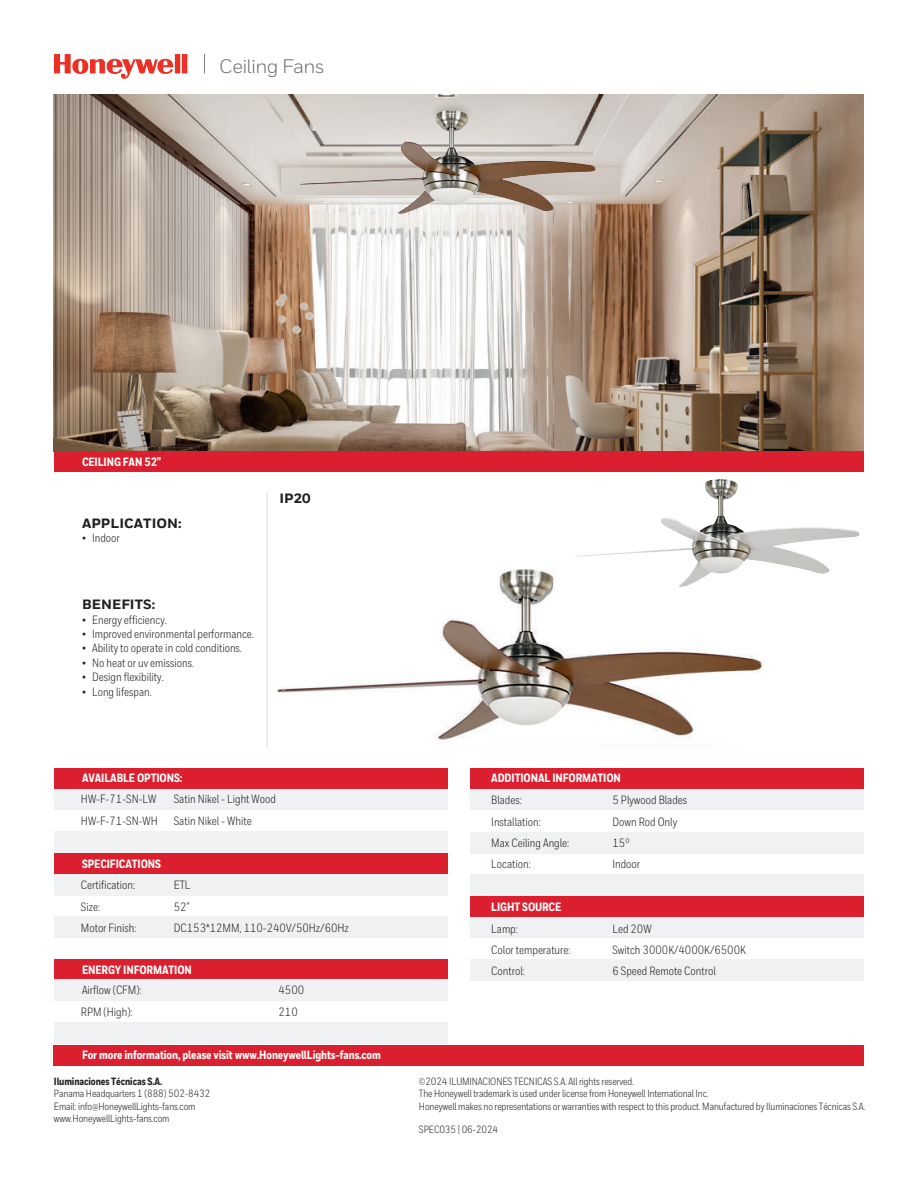
<style>
.page{position:relative;width:918px;height:1188px;background:#fff}
.page>*{position:absolute;margin:0;border:0;box-sizing:border-box;transform-origin:0 0}
.t1{font:19.5px "Honeywell Sans";letter-spacing:-.035em;color:#6c6d70}
.t2{font:800 13.5px "Honeywell Sans";letter-spacing:.005em;color:#231f20}
.t3{font:12px "Honeywell Cond";color:#231f20}
.t4{font:800 12px "Honeywell Cond";letter-spacing:-.01em;color:#fff}
.t5{font:10.5px/12.6px "Honeywell Cond";letter-spacing:-.01em;color:#231f20}
.t6{font:800 10.5px "Honeywell Cond";letter-spacing:-.01em;color:#231f20}
</style>
<div class="page">
<img style="left:54px;top:95px;width:810px;height:356px">
<img style="left:382px;top:94px;width:140px;height:16px">
<div style="left:54px;top:917px;width:393px;height:21px;background:#f0f1f2"></div>
<div style="left:54px;top:959px;width:393px;height:21px;background:#dc1f2e"></div>
<div style="left:54px;top:1023px;width:393px;height:21px;background:#f0f1f2"></div>
<div style="left:471px;top:960px;width:393px;height:21px;background:#f0f1f2"></div>
<div style="left:54px;top:979px;width:393px;height:22px;background:#f0f1f2"></div>
<div style="left:471px;top:917px;width:393px;height:21px;background:#f0f1f2"></div>
<div style="left:54px;top:874px;width:393px;height:21px;background:#f0f1f2"></div>
<div style="left:54px;top:832px;width:393px;height:21px;background:#f0f1f2"></div>
<div style="left:54px;top:788px;width:393px;height:22px;background:#f0f1f2"></div>
<div style="left:54px;top:768px;width:393px;height:20px;background:#dc1f2e"></div>
<div style="left:54px;top:1045px;width:810px;height:20px;background:#dc1f2e"></div>
<div style="left:54px;top:853px;width:393px;height:20px;background:#dc1f2e"></div>
<div style="left:54px;top:451px;width:810px;height:21px;background:#dc1f2e"></div>
<hr style="left:266px;top:492px;width:2px;height:255px;background:#e6e7e9">
<svg style="left:204px;top:54px;width:1px;height:19px"></svg>
<svg style="left:54px;top:54px;width:133px;height:25px"></svg>
<div style="left:471px;top:788px;width:393px;height:22px;background:#f0f1f2"></div>
<div style="left:471px;top:832px;width:393px;height:21px;background:#f0f1f2"></div>
<div style="left:471px;top:874px;width:393px;height:22px;background:#f0f1f2"></div>
<div style="left:471px;top:768px;width:393px;height:20px;background:#dc1f2e"></div>
<div style="left:471px;top:896px;width:393px;height:21px;background:#dc1f2e"></div>
<img style="left:277px;top:569px;width:487px;height:173px">
<img style="left:300px;top:110px;width:254px;height:105px">
<img style="left:573px;top:479px;width:287px;height:108px">
<h1 class="t1" style="left:219px;top:55px;width:107px">Ceiling Fans</h1>
<p class="t4" style="left:82px;top:455px;width:81px">CEILING FAN 52”</p>
<p class="t2" style="left:82px;top:515px;width:101px">APPLICATION:</p>
<p class="t3" style="left:82px;top:531px;width:39px">• Indoor</p>
<p class="t2" style="left:82px;top:596px;width:75px">BENEFITS:</p>
<p class="t3" style="left:82px;top:612px;width:86px">• Energy efficiency.</p>
<p class="t3" style="left:82px;top:627px;width:173px">• Improved environmental performance.</p>
<p class="t3" style="left:82px;top:641px;width:161px">• Ability to operate in cold conditions.</p>
<p class="t3" style="left:82px;top:656px;width:114px">• No heat or uv emissions.</p>
<p class="t3" style="left:82px;top:670px;width:83px">• Design flexibility.</p>
<p class="t3" style="left:82px;top:684px;width:71px">• Long lifespan.</p>
<p class="t2" style="left:279px;top:490px;width:33px">IP20</p>
<p class="t4" style="left:82px;top:770px;width:102px">AVAILABLE OPTIONS:</p>
<p class="t3" style="left:81px;top:791px;width:77px">HW-F-71-SN-LW</p>
<p class="t3" style="left:174px;top:791px;width:104px">Satin Nikel - Light Wood</p>
<p class="t3" style="left:81px;top:814px;width:78px">HW-F-71-SN-WH</p>
<p class="t3" style="left:174px;top:814px;width:79px">Satin Nikel - White</p>
<p class="t4" style="left:82px;top:856px;width:80px">SPECIFICATIONS</p>
<p class="t3" style="left:81px;top:878px;width:56px">Certification:</p>
<p class="t3" style="left:174px;top:878px;width:18px">ETL</p>
<p class="t3" style="left:81px;top:899px;width:21px">Size:</p>
<p class="t3" style="left:174px;top:899px;width:18px">52”</p>
<p class="t3" style="left:81px;top:921px;width:57px">Motor Finish:</p>
<p class="t3" style="left:174px;top:921px;width:177px">DC153*12MM, 110-240V/50Hz/60Hz</p>
<p class="t4" style="left:82px;top:963px;width:111px">ENERGY INFORMATION</p>
<p class="t3" style="left:82px;top:983px;width:61px">Airflow (CFM):</p>
<p class="t3" style="left:279px;top:983px;width:27px">4500</p>
<p class="t3" style="left:81px;top:1005px;width:53px">RPM (High):</p>
<p class="t3" style="left:279px;top:1005px;width:21px">210</p>
<p class="t4" style="left:82px;top:1048px;width:300px">For more information, please visit www.HoneywellLights-fans.com</p>
<p class="t6" style="left:54px;top:1075px;width:110px">Iluminaciones Técnicas S.A.</p>
<p class="t5" style="left:54px;top:1087px;width:158px">Panama Headquarters 1 (888) 502-8432<br>Email: info@HoneywellLights-fans.com www.HoneywellLights-fans.com</p>
<p class="t4" style="left:491px;top:770px;width:131px">ADDITIONAL INFORMATION</p>
<p class="t3" style="left:491px;top:792px;width:32px">Blades:</p>
<p class="t3" style="left:612px;top:792px;width:76px">5 Plywood Blades</p>
<p class="t3" style="left:491px;top:814px;width:51px">Installation:</p>
<p class="t3" style="left:612px;top:814px;width:66px">Down Rod Only</p>
<p class="t3" style="left:491px;top:836px;width:79px">Max Ceiling Angle:</p>
<p class="t3" style="left:612px;top:836px;width:19px">15°</p>
<p class="t3" style="left:491px;top:857px;width:41px">Location:</p>
<p class="t3" style="left:612px;top:857px;width:29px">Indoor</p>
<p class="t4" style="left:491px;top:900px;width:72px">LIGHT SOURCE</p>
<p class="t3" style="left:491px;top:922px;width:28px">Lamp:</p>
<p class="t3" style="left:612px;top:922px;width:41px">Led 20W</p>
<p class="t3" style="left:491px;top:943px;width:81px">Color temperature:</p>
<p class="t3" style="left:612px;top:943px;width:135px">Switch 3000K/4000K/6500K</p>
<p class="t3" style="left:491px;top:964px;width:35px">Control:</p>
<p class="t3" style="left:612px;top:964px;width:105px">6 Speed Remote Control</p>
<p class="t5" style="left:419px;top:1075px;width:448px">©2024 ILUMINACIONES TECNICAS S.A. All rights reserved.<br>The Honeywell trademark is used under license from Honeywell International Inc.<br>Honeywell makes no representations or warranties with respect to this product. Manufactured by Iluminaciones Técnicas S.A.</p>
<p class="t5" style="left:419px;top:1123px;width:81px">SPEC035 | 06-2024</p>
</div>
